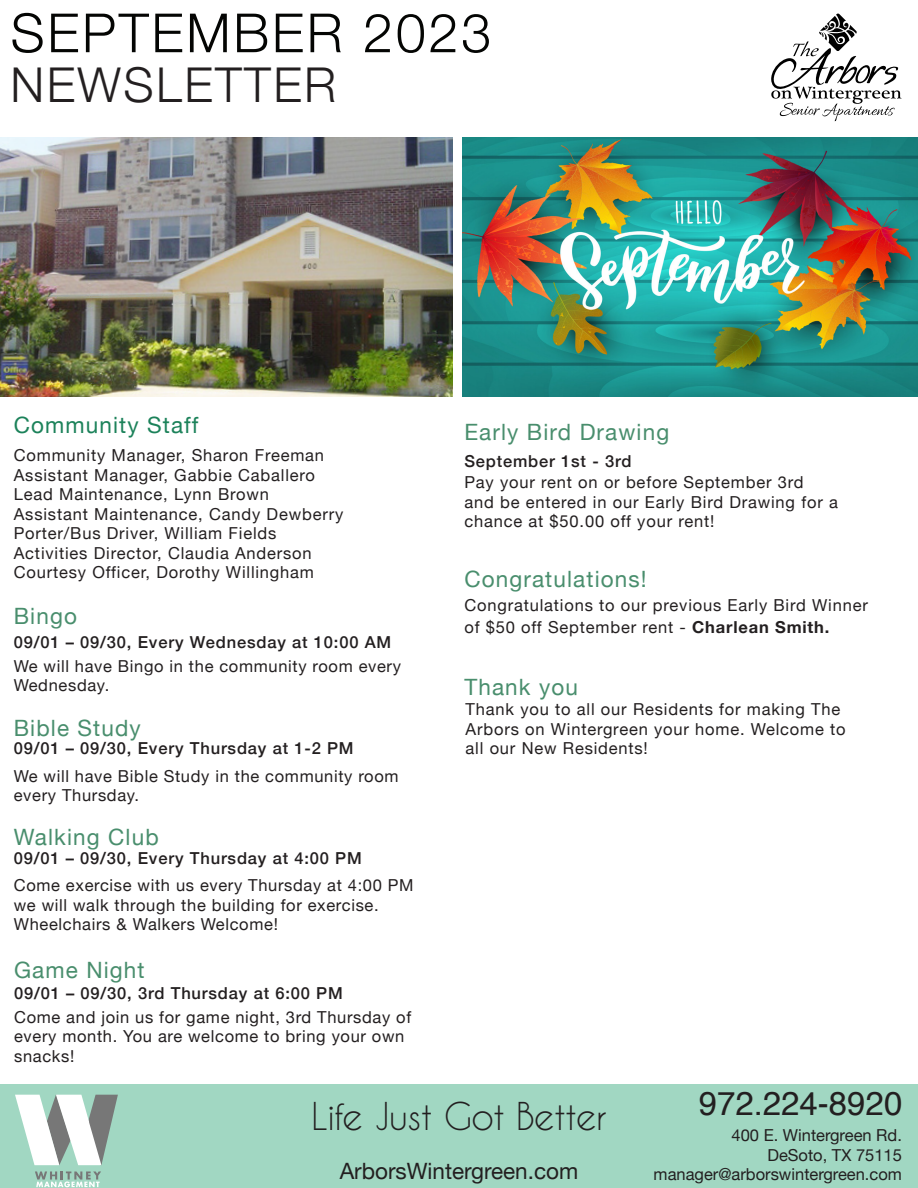
<style>
.page{position:relative;width:918px;height:1188px;background:#fff}
.page>*{position:absolute;margin:0;border:0;box-sizing:border-box;transform-origin:0 0}
.t1{font:300 54px "Helvetica Neue";letter-spacing:.05em;color:#040503}
.t2{font:300 48px "Helvetica Neue";letter-spacing:.05em;color:#231f20}
.t3{font:36px "Caviar Dreams";letter-spacing:-.02em;color:#231f20}
.t4{font:33px "Helvetica";color:#231f20}
.t5{font:22.5px "Helvetica Neue";letter-spacing:.05em;color:#498e6d}
.t6{font:22.5px "Helvetica Neue";color:#231f20}
.t7{font:22.5px "Helvetica Neue";letter-spacing:.05em;color:#1c825a}
.t8{font:16.5px/19.5px "Helvetica Neue";letter-spacing:.05em;color:#231f20}
.t9{font:500 16.5px "Helvetica Neue";letter-spacing:.05em;color:#231f20}
.t10{font:16.5px "Helvetica Neue";color:#231f20}
.s1{font-weight:700}
</style>
<div class="page">
<div style="left:0;top:1085px;width:918px;height:103px;background:#a1d7c2"></div>
<svg style="left:771px;top:14px;width:131px;height:107px"></svg>
<img style="left:0;top:137px;width:452px;height:259px">
<svg style="left:15px;top:1095px;width:103px;height:70px"></svg>
<svg style="left:35px;top:1171px;width:66px;height:16px"></svg>
<img style="left:463px;top:137px;width:455px;height:259px">
<p class="t1" style="left:11px;top:-11px;width:482px">SEPTEMBER 2023</p>
<p class="t2" style="left:11px;top:46px;width:327px">NEWSLETTER</p>
<p class="t7" style="left:14px;top:409px;width:186px">Community Staff</p>
<p class="t8" style="left:14px;top:446px;width:312px">Community Manager, Sharon Freeman</p>
<p class="t8" style="left:14px;top:466px;width:303px">Assistant Manager, Gabbie Caballero</p>
<p class="t8" style="left:14px;top:485px;width:257px">Lead Maintenance, Lynn Brown</p>
<p class="t8" style="left:14px;top:505px;width:331px">Assistant Maintenance, Candy Dewberry</p>
<p class="t8" style="left:14px;top:524px;width:300px">Porter/Bus Driver, William Fields<br>Activities Director, Claudia Anderson</p>
<p class="t8" style="left:14px;top:563px;width:302px">Courtesy Officer, Dorothy Willingham</p>
<p class="t5" style="left:14px;top:600px;width:65px">Bingo</p>
<p class="t9" style="left:14px;top:629px;width:379px">09/01 – 09/30, Every Wednesday at 10:00 AM</p>
<p class="t8" style="left:14px;top:657px;width:389px">We will have Bingo in the community room every<br>Wednesday.</p>
<p class="t5" style="left:14px;top:711px;width:129px">Bible Study</p>
<p class="t9" style="left:14px;top:735px;width:341px">09/01 – 09/30, Every Thursday at 1-2 PM</p>
<p class="t8" style="left:14px;top:767px;width:386px">We will have Bible Study in the community room every Thursday.</p>
<p class="t5" style="left:14px;top:821px;width:146px">Walking Club</p>
<p class="t9" style="left:14px;top:845px;width:350px">09/01 – 09/30, Every Thursday at 4:00 PM</p>
<p class="t8" style="left:14px;top:877px;width:401px">Come exercise with us every Thursday at 4:00 PM</p>
<p class="t8" style="left:14px;top:896px;width:366px">we will walk through the building for exercise.<br>Wheelchairs &amp; Walkers Welcome!</p>
<p class="t5" style="left:14px;top:954px;width:132px">Game Night</p>
<p class="t9" style="left:14px;top:980px;width:330px">09/01 – 09/30, 3rd Thursday at 6:00 PM</p>
<p class="t8" style="left:14px;top:1008px;width:399px">Come and join us for game night, 3rd Thursday of every month. You are welcome to bring your own snacks!</p>
<p class="t5" style="left:464px;top:416px;width:206px">Early Bird Drawing</p>
<p class="t9" style="left:464px;top:448px;width:169px">September 1st - 3rd</p>
<p class="t8" style="left:464px;top:474px;width:375px">Pay your rent on or before September 3rd<br>and be entered in our Early Bird Drawing for a chance at $50.00 off your rent!</p>
<p class="t5" style="left:464px;top:563px;width:184px">Congratulations!</p>
<p class="t8" style="left:464px;top:595px;width:405px;line-height:22.5px">Congratulations to our previous Early Bird Winner of $50 off September rent - <span class="s1">Charlean Smith.</span></p>
<p class="t5" style="left:464px;top:671px;width:115px">Thank you</p>
<p class="t8" style="left:466px;top:701px;width:382px">Thank you to all our Residents for making The<br>Arbors on Wintergreen your home. Welcome to all our New Residents!</p>
<p class="t3" style="left:311px;top:1094px;width:297px">Life Just Got Better</p>
<p class="t6" style="left:340px;top:1155px;width:240px">ArborsWintergreen.com</p>
<p class="t4" style="left:699px;top:1078px;width:205px">972.224-8920</p>
<p class="t10" style="left:732px;top:1123px;width:172px">400 E. Wintergreen Rd.</p>
<p class="t10" style="left:767px;top:1143px;width:136px">DeSoto, TX 75115</p>
<p class="t10" style="left:654px;top:1163px;width:250px">manager@arborswintergreen.com</p>
</div>
